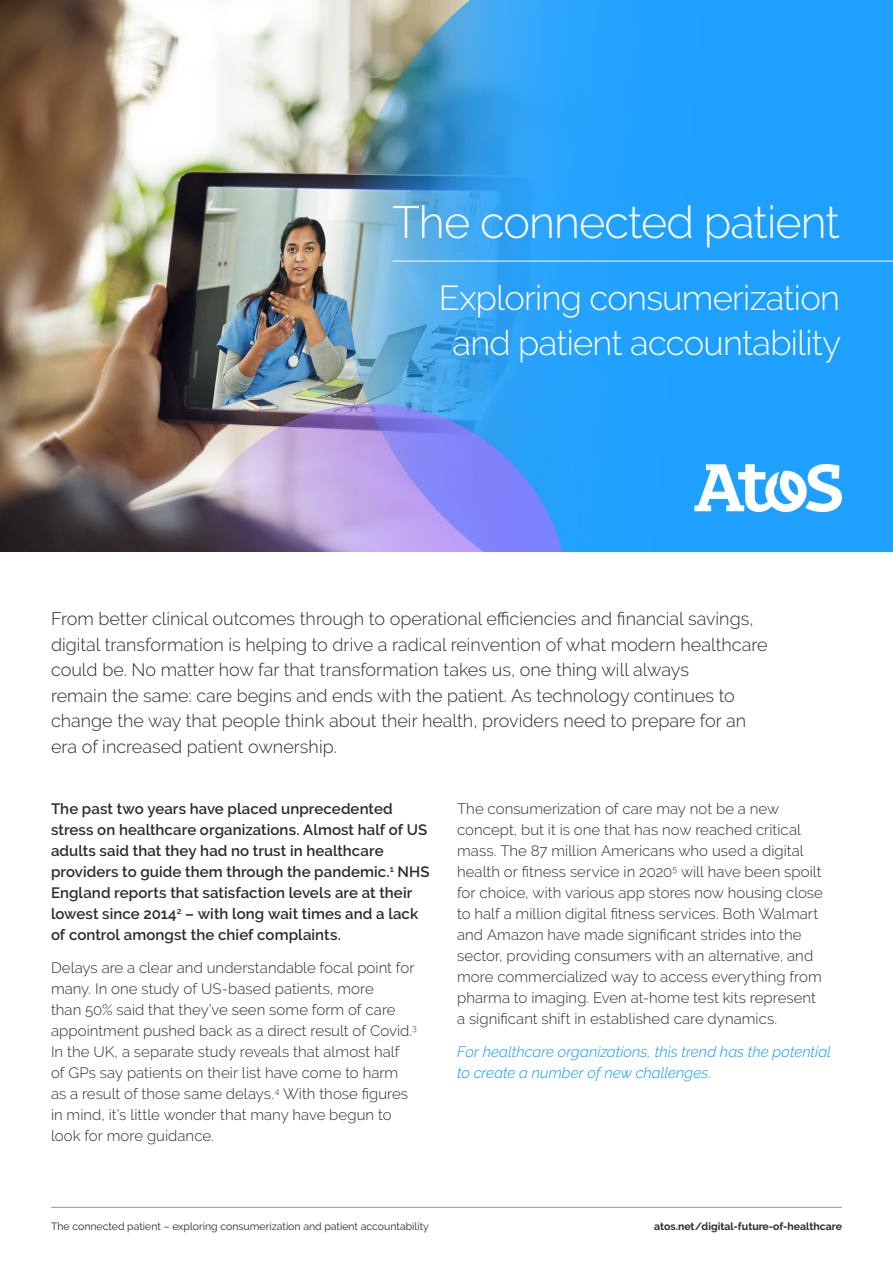
<style>
.page{position:relative;width:893px;height:1263px;background:#fff}
.page>*{position:absolute;margin:0;border:0;box-sizing:border-box;transform-origin:0 0}
.t1{font:300 45px "Raleway";letter-spacing:-.02em;color:#fff}
.t2{font:300 34.5px/45px "Raleway";letter-spacing:-.02em;color:#fff;text-align:center}
.t3{font:300 18px/25.5px "Raleway";color:#2b2b2b}
.t4{font:300 15px/21px "Raleway";letter-spacing:.005em;color:#2b2b2b}
.t5{font:600 15px/21px "Raleway";letter-spacing:.005em;color:#2b2b2b}
.t6{font:italic 300 15px/21px "Raleway";letter-spacing:.005em;color:#0596ff}
.t7{font:10.5px "Raleway";color:#2b2b2b}
.t8{font:700 10.5px "Raleway";color:#2b2b2b}
</style>
<div class="page">
<img style="left:0;top:0;width:326px;height:552px">
<svg style="left:326px;top:0;width:567px;height:552px;background:#34a3f1"></svg>
<img style="left:149px;top:377px;width:448px;height:175px">
<hr style="left:51px;top:1207px;width:791px;height:1px;background:#959595">
<hr style="left:393px;top:261px;width:500px;height:1px;background:#fff">
<svg style="left:694px;top:464px;width:148px;height:48px"></svg>
<p class="t1" style="left:393px;top:196px;width:449px">The connected patient</p>
<p class="t2" style="left:439px;top:275px;width:403px">Exploring consumerization and patient accountability</p>
<p class="t3" style="left:51px;top:606px;width:718px">From better clinical outcomes through to operational efficiencies and financial savings, digital transformation is helping to drive a radical reinvention of what modern healthcare could be. No matter how far that transformation takes us, one thing will always<br>remain the same: care begins and ends with the patient. As technology continues to change the way that people think about their health, providers need to prepare for an era of increased patient ownership.</p>
<p class="t5" style="left:51px;top:798px;width:380px">The past two years have placed unprecedented stress on healthcare organizations. Almost half of US adults said that they had no trust in healthcare providers to guide them through the pandemic.<sup>1</sup> NHS England reports that satisfaction levels are at their lowest since 2014<sup>2</sup> – with long wait times and a lack of control amongst the chief complaints.</p>
<p class="t4" style="left:51px;top:957px;width:367px">Delays are a clear and understandable focal point for many. In one study of US-based patients, more<br>than 50% said that they’ve seen some form of care appointment pushed back as a direct result of Covid.<sup>3<br></sup>In the UK, a separate study reveals that almost half of GPs say patients on their list have come to harm as a result of those same delays.<sup>4</sup> With those figures in mind, it’s little wonder that many have begun to look for more guidance.</p>
<p class="t4" style="left:457px;top:798px;width:367px">The consumerization of care may not be a new concept, but it is one that has now reached critical mass. The 87 million Americans who used a digital health or fitness service in 2020<sup>5</sup> will have been spoilt for choice, with various app stores now housing close to half a million digital fitness services. Both Walmart and Amazon have made significant strides into the sector, providing consumers with an alternative, and more commercialized way to access everything from pharma to imaging. Even at-home test kits represent a significant shift in established care dynamics.</p>
<p class="t6" style="left:457px;top:1041px;width:375px">For healthcare organizations, this trend has the potential to create a number of new challenges.</p>
<p class="t7" style="left:51px;top:1220px;width:379px">The connected patient – exploring consumerization and patient accountability</p>
<p class="t8" style="left:654px;top:1220px;width:189px">atos.net/digital-future-of-healthcare</p>
</div>
